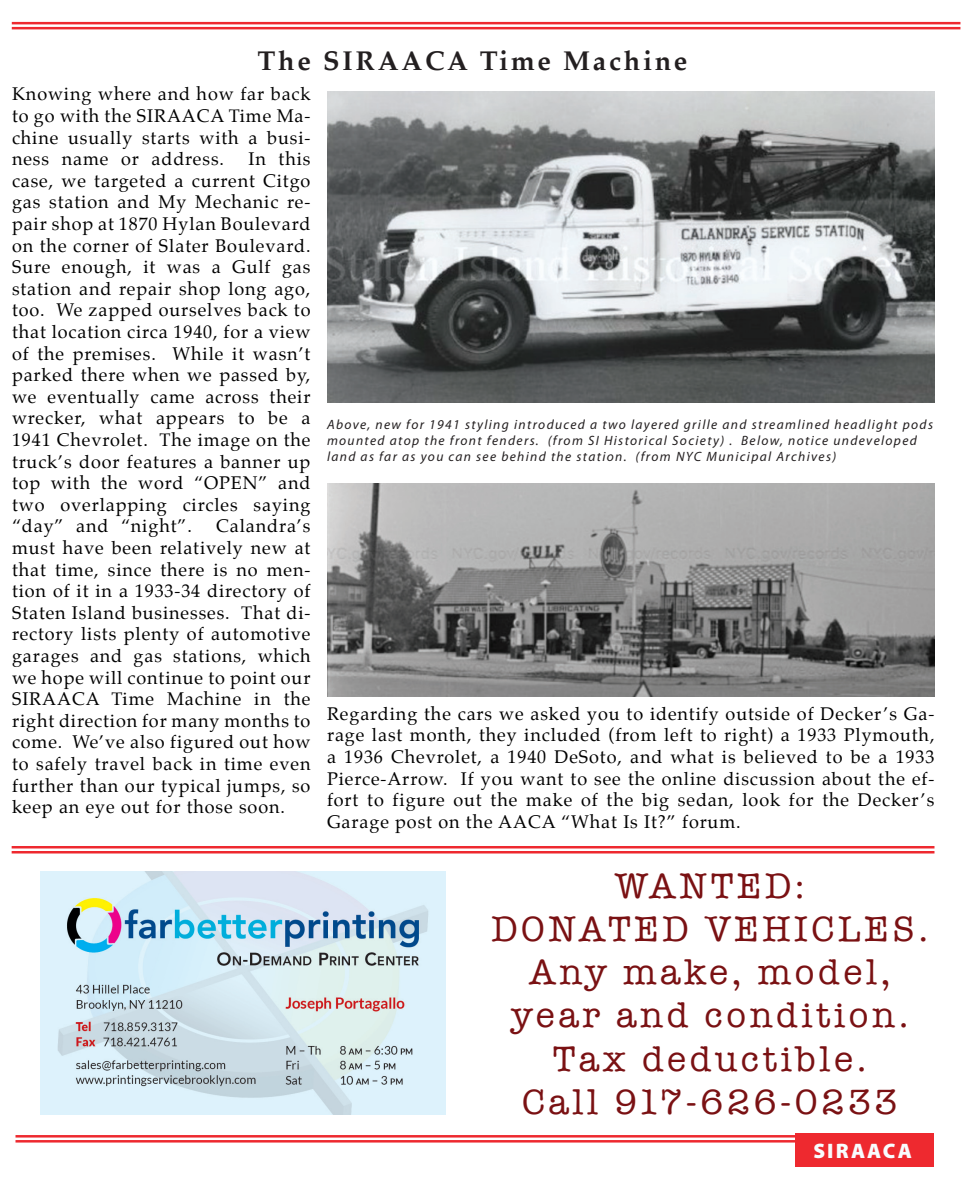
<style>
.page{position:relative;width:972px;height:1188px;background:#fff}
.page>*{position:absolute;margin:0;border:0;box-sizing:border-box;transform-origin:0 0}
.t1{font:36px/43.2px "American Typewriter";letter-spacing:.1em;color:#7a1113;text-align:center}
.t2{font:700 27px "Palatino";letter-spacing:.1em;color:#231f20}
.t3{font:900 21px "Myriad Pro";letter-spacing:.1em;color:#f9fcfe}
.t4{font:18px/21.6px "Palatino";letter-spacing:.05em;color:#000;text-align:justify}
.t5{font:italic 13.5px/16.2px "Myriad Pro";letter-spacing:.1em;color:#231f20}
</style>
<div class="page">
<img style="left:40px;top:872px;width:406px;height:242px">
<img style="left:327px;top:92px;width:607px;height:310px">
<img style="left:327px;top:483px;width:607px;height:214px">
<hr style="left:12px;top:22px;width:948px;height:2px;background:#ee292f">
<hr style="left:12px;top:27px;width:948px;height:2px;background:#ee292f">
<hr style="left:16px;top:1135px;width:779px;height:3px;background:#ee292f">
<hr style="left:16px;top:1140px;width:779px;height:3px;background:#ee292f">
<div style="left:795px;top:1134px;width:139px;height:33px;background:#ee292f"></div>
<hr style="left:12px;top:846px;width:922px;height:2px;background:#ee292f">
<hr style="left:12px;top:851px;width:922px;height:3px;background:#ee292f">
<h2 class="t2" style="left:258px;top:38px;width:431px">The SIRAACA Time Machine</h2>
<p class="t4" style="left:12px;top:83px;width:300px">Knowing where and how far back to go with the SIRAACA Time Ma&shy;chine usually starts with a busi&shy;ness name or address.</p>
<p class="t4" style="left:12px;top:148px;width:300px;text-indent:237px">In this case, we targeted a current Citgo gas station and My Mechanic re&shy;pair shop at 1870 Hylan Boulevard on the corner of Slater Boulevard.<br>Sure enough, it was a Gulf gas station and repair shop long ago, too. We zapped ourselves back to that location circa 1940, for a view of the premises. While it wasn’t parked there when we passed by, we eventually came across their wrecker, what appears to be a 1941 Chevrolet. The image on the truck’s door features a banner up top with the word “OPEN” and two overlapping circles saying “day” and “night”.</p>
<p class="t4" style="left:12px;top:515px;width:300px;text-indent:204px">Calandra’s must have been relatively new at that time, since there is no men&shy;tion of it in a 1933-34 directory of Staten Island businesses. That di&shy;rectory lists plenty of automotive garages and gas stations, which we hope will continue to point our SIRAACA Time Machine in the right direction for many months to come. We’ve also figured out how to safely travel back in time even further than our typical jumps, so keep an eye out for those soon.</p>
<p class="t5" style="left:327px;top:416px;width:608px">Above, new for 1941 styling introduced a two layered grille and streamlined headlight pods mounted atop the front fenders. (from SI Historical Society) . Below, notice undeveloped land as far as you can see behind the station. (from NYC Municipal Archives)</p>
<p class="t4" style="left:327px;top:703px;width:609px">Regarding the cars we asked you to identify outside of Decker’s Ga&shy;rage last month, they included (from left to right) a 1933 Plymouth, a 1936 Chevrolet, a 1940 DeSoto, and what is believed to be a 1933<br>Pierce-Arrow. If you want to see the online discussion about the ef&shy;fort to figure out the make of the big sedan, look for the Decker’s Garage post on the AACA “What Is It?” forum.</p>
<h1 class="t1" style="left:491px;top:863px;width:438px">WANTED:<br>DONATED VEHICLES.<br>Any make, model, year and condition.<br>Tax deductible.<br>Call 917-626-0233</h1>
<p class="t3" style="left:817px;top:1131px;width:100px">SIRAACA</p>
<p class="t3" style="left:813px;top:1137px;width:100px">SIRAACA</p>
</div>
